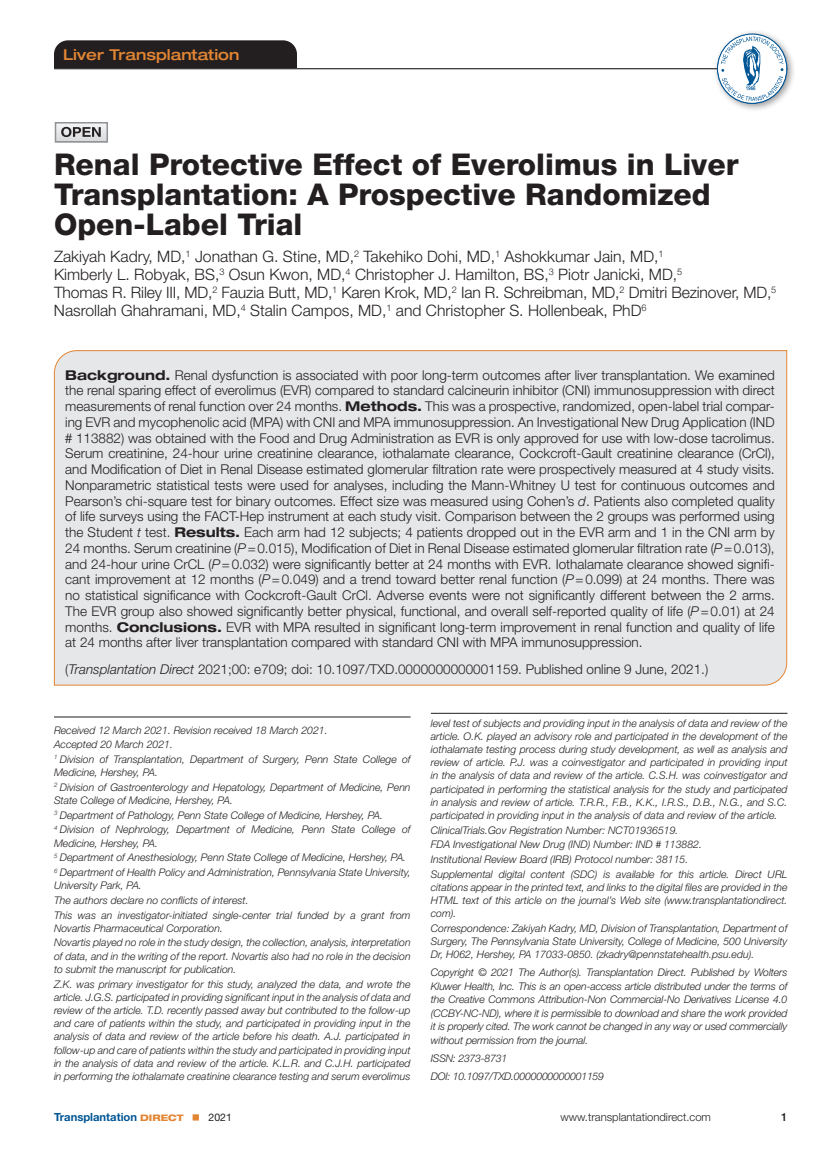
<style>
.page{position:relative;width:837px;height:1161px;background:#fff}
.page>*{position:absolute;margin:0;border:0;box-sizing:border-box;transform-origin:0 0}
.t1{font:800 30px/30px "Helvetica Neue LT Std";color:#231f20}
.t2{font:300 15.75px/18px "Helvetica Neue LT Std";color:#231f20}
.t3{font:500 expanded 15px "Helvetica Neue LT Std";color:#e38634}
.t4{font:300 13.5px/15.8px "Helvetica Neue LT Std";color:#231f20;text-align:justify}
.t5{font:300 11.25px "Helvetica Neue LT Std";color:#231f20}
.t6{font:700 11.25px "Helvetica Neue LT Std";color:#005595}
.t7{font:500 11.25px "Helvetica Neue LT Std";color:#231f20}
.t8{font:italic 300 10.5px/13.2px "Helvetica Neue LT Std";color:#231f20}
.t9{font:italic 300 10.5px/18px "Helvetica Neue LT Std";letter-spacing:-.02em;color:#231f20}
.t10{font:10.5px "Helvetica Neue LT Std";color:#231f20}
.s1{font-weight:700;font-stretch:expanded}
.s2{font-family:"Gandhari Unicode";font-weight:400}
.s3{font-style:italic}
.s4{font-family:"Gandhari Unicode";font-weight:400;font-style:normal}
.s5{font-weight:800;font-stretch:expanded;font-size:9px;color:#e38634}
</style>
<div class="page">
<div style="left:193px;top:1114px;width:6px;height:7px;background:#e38634"></div>
<hr style="left:54px;top:68px;width:734px;height:1px;background:#231f20">
<img style="left:58px;top:125px;width:47px;height:15px">
<div style="left:55px;top:122px;width:53px;height:21px;border:2px solid #909295"></div>
<svg style="left:61px;top:127px;width:40px;height:10px"></svg>
<hr style="left:54px;top:717px;width:357px;height:1px;background:#231f20">
<div style="left:54px;top:40px;width:243px;height:28px;background:#231f20"></div>
<div style="left:54px;top:350px;width:734px;height:336px;background:#e6e7e9"></div>
<hr style="left:431px;top:713px;width:357px;height:1px;background:#231f20">
<div style="left:713px;top:29px;width:83px;height:84px;background:#231f20;opacity:.45"></div>
<svg style="left:717px;top:34px;width:70px;height:69px"></svg>
<svg style="left:721px;top:37px;width:62px;height:64px"></svg>
<div style="left:717px;top:33px;width:70px;height:71px;border:1px solid #005595;border-radius:50%"></div>
<h3 class="t3" style="left:63px;top:45px;width:178px">Liver Transplantation</h3>
<h1 class="t1" style="left:54px;top:150px;width:686px">Renal Protective Effect of Everolimus in Liver<br>Transplantation: A Prospective Randomized<br>Open-Label Trial</h1>
<p class="t2" style="left:54px;top:247px;width:724px">Zakiyah Kadry, MD,<sup>1</sup> Jonathan G. Stine, MD,<sup>2</sup> Takehiko Dohi, MD,<sup>1</sup> Ashokkumar Jain, MD,<sup>1<br></sup>Kimberly L. Robyak, BS,<sup>3</sup> Osun Kwon, MD,<sup>4</sup> Christopher J. Hamilton, BS,<sup>3</sup> Piotr Janicki, MD,<sup>5<br></sup>Thomas R. Riley III, MD,<sup>2</sup> Fauzia Butt, MD,<sup>1</sup> Karen Krok, MD,<sup>2</sup> Ian R. Schreibman, MD,<sup>2</sup> Dmitri Bezinover, MD,<sup>5<br></sup>Nasrollah Ghahramani, MD,<sup>4</sup> Stalin Campos, MD,<sup>1</sup> and Christopher S. Hollenbeak, PhD<sup>6</sup></p>
<p class="t4" style="left:65px;top:367px;width:711px"><span class="s1">Background.</span> Renal dysfunction is associated with poor long-term outcomes after liver transplantation. We examined the renal sparing effect of everolimus (EVR) compared to standard calcineurin inhibitor (CNI) immunosuppression with direct measurements of renal function over 24 months. <span class="s1">Methods.</span> This was a prospective, randomized, open-label trial compar&shy;ing EVR and mycophenolic acid (MPA) with CNI and MPA immunosuppression. An Investigational New Drug Application (IND <span class="s2">#</span> 113882) was obtained with the Food and Drug Administration as EVR is only approved for use with low-dose tacrolimus.<br>Serum creatinine, 24-hour urine creatinine clearance, iothalamate clearance, Cockcroft-Gault creatinine clearance (CrCl), and Modification of Diet in Renal Disease estimated glomerular filtration rate were prospectively measured at 4 study visits.<br>Nonparametric statistical tests were used for analyses, including the Mann-Whitney U test for continuous outcomes and Pearson’s chi-square test for binary outcomes. Effect size was measured using Cohen’s <span class="s3">d</span>. Patients also completed quality of life surveys using the FACT-Hep instrument at each study visit. Comparison between the 2 groups was performed using the Student <span class="s3">t</span> test. <span class="s1">Results.</span> Each arm had 12 subjects; 4 patients dropped out in the EVR arm and 1 in the CNI arm by 24 months. Serum creatinine (<span class="s3">P</span>=0.015), Modification of Diet in Renal Disease estimated glomerular filtration rate (<span class="s3">P</span>=0.013), and 24-hour urine CrCL (<span class="s3">P</span>=0.032) were significantly better at 24 months with EVR. Iothalamate clearance showed signifi&shy;cant improvement at 12 months (<span class="s3">P</span>=0.049) and a trend toward better renal function (<span class="s3">P</span>=0.099) at 24 months. There was no statistical significance with Cockcroft-Gault CrCl. Adverse events were not significantly different between the 2 arms.<br>The EVR group also showed significantly better physical, functional, and overall self-reported quality of life (<span class="s3">P</span>=0.01) at 24 months. <span class="s1">Conclusions.</span> EVR with MPA resulted in significant long-term improvement in renal function and quality of life at 24 months after liver transplantation compared with standard CNI with MPA immunosuppression.</p>
<p class="t4" style="left:65px;top:661px;width:645px">(<span class="s3">Transplantation Direct</span> 2021;00: e709; doi: 10.1097/TXD.0000000000001159. Published online 9 June, 2021.)</p>
<p class="t8" style="left:54px;top:722px;width:358px;line-height:14.7px">Received 12 March 2021. Revision received 18 March 2021.<br>Accepted 20 March 2021.<br><sup>1</sup> Division of Transplantation, Department of Surgery, Penn State College of</p>
<p class="t8" style="left:54px;top:765px;width:358px;line-height:14.7px">Medicine, Hershey, PA.<br><sup>2</sup> Division of Gastroenterology and Hepatology, Department of Medicine, Penn</p>
<p class="t8" style="left:54px;top:793px;width:358px;line-height:14.7px">State College of Medicine, Hershey, PA.<br><sup>3</sup> Department of Pathology, Penn State College of Medicine, Hershey, PA.<br><sup>4</sup> Division of Nephrology, Department of Medicine, Penn State College of</p>
<p class="t8" style="left:54px;top:835px;width:358px;line-height:14.7px">Medicine, Hershey, PA.<br><sup>5</sup> Department of Anesthesiology, Penn State College of Medicine, Hershey, PA.<br><sup>6</sup> Department of Health Policy and Administration, Pennsylvania State University,</p>
<p class="t8" style="left:54px;top:878px;width:358px;line-height:14.7px">University Park, PA.<br>The authors declare no conflicts of interest.<br>This was an investigator-initiated single-center trial funded by a grant from</p>
<p class="t8" style="left:54px;top:921px;width:358px;line-height:14.7px">Novartis Pharmaceutical Corporation.<br>Novartis played no role in the study design, the collection, analysis, interpretation</p>
<p class="t8" style="left:54px;top:949px;width:358px">of data, and in the writing of the report. Novartis also had no role in the decision to submit the manuscript for publication.</p>
<p class="t8" style="left:54px;top:977px;width:358px;text-align:justify">Z.K. was primary investigator for this study, analyzed the data, and wrote the article. J.G.S. participated in providing significant input in the analysis of data and review of the article. T.D. recently passed away but contributed to the follow-up and care of patients within the study, and participated in providing input in the analysis of data and review of the article before his death. A.J. participated in follow-up and care of patients within the study and participated in providing input in the analysis of data and review of the article. K.L.R. and C.J.H. participated in performing the iothalamate creatinine clearance testing and serum everolimus</p>
<p class="t8" style="left:431px;top:716px;width:358px;text-align:justify">level test of subjects and providing input in the analysis of data and review of the article. O.K. played an advisory role and participated in the development of the iothalamate testing process during study development, as well as analysis and review of article. P.J. was a coinvestigator and participated in providing input in the analysis of data and review of the article. C.S.H. was coinvestigator and participated in performing the statistical analysis for the study and participated in analysis and review of article. T.R.R., F.B., K.K., I.R.S., D.B., N.G., and S.C. participated in providing input in the analysis of data and review of the article.</p>
<p class="t8" style="left:431px;top:822px;width:358px;line-height:14.7px">ClinicalTrials.Gov Registration Number: NCT01936519.<br>FDA Investigational New Drug (IND) Number: IND <span class="s4">#</span> 113882.<br>Institutional Review Board (IRB) Protocol number: 38115.<br>Supplemental digital content (SDC) is available for this article. Direct URL</p>
<p class="t8" style="left:431px;top:881px;width:358px;text-align:justify">citations appear in the printed text, and links to the digital files are provided in the HTML text of this article on the journal’s Web site (www.transplantationdirect. com).</p>
<p class="t8" style="left:431px;top:922px;width:358px;text-align:justify">Correspondence: Zakiyah Kadry, MD, Division of Transplantation, Department of Surgery, The Pennsylvania State University, College of Medicine, 500 University Dr, H062, Hershey, PA 17033-0850. (zkadry@pennstatehealth.psu.edu).</p>
<p class="t8" style="left:431px;top:966px;width:358px;text-align:justify">Copyright © 2021 The Author(s). Transplantation Direct. Published by Wolters Kluwer Health, Inc. This is an open-access article distributed under the terms of the Creative Commons Attribution-Non Commercial-No Derivatives License 4.0 (CCBY-NC-ND), where it is permissible to download and share the work provided it is properly cited. The work cannot be changed in any way or used commercially without permission from the journal.</p>
<p class="t9" style="left:431px;top:1049px;width:175px">ISSN: 2373-8731<br>DOI: 10.1097/TXD.0000000000001159</p>
<p class="t6" style="left:54px;top:1110px;width:131px">Transplantation <span class="s5">DIRECT</span></p>
<p class="t10" style="left:209px;top:1111px;width:25px">2021</p>
<p class="t5" style="left:561px;top:1110px;width:152px">www.transplantationdirect.com</p>
<p class="t7" style="left:781px;top:1110px;width:8px">1</p>
</div>
